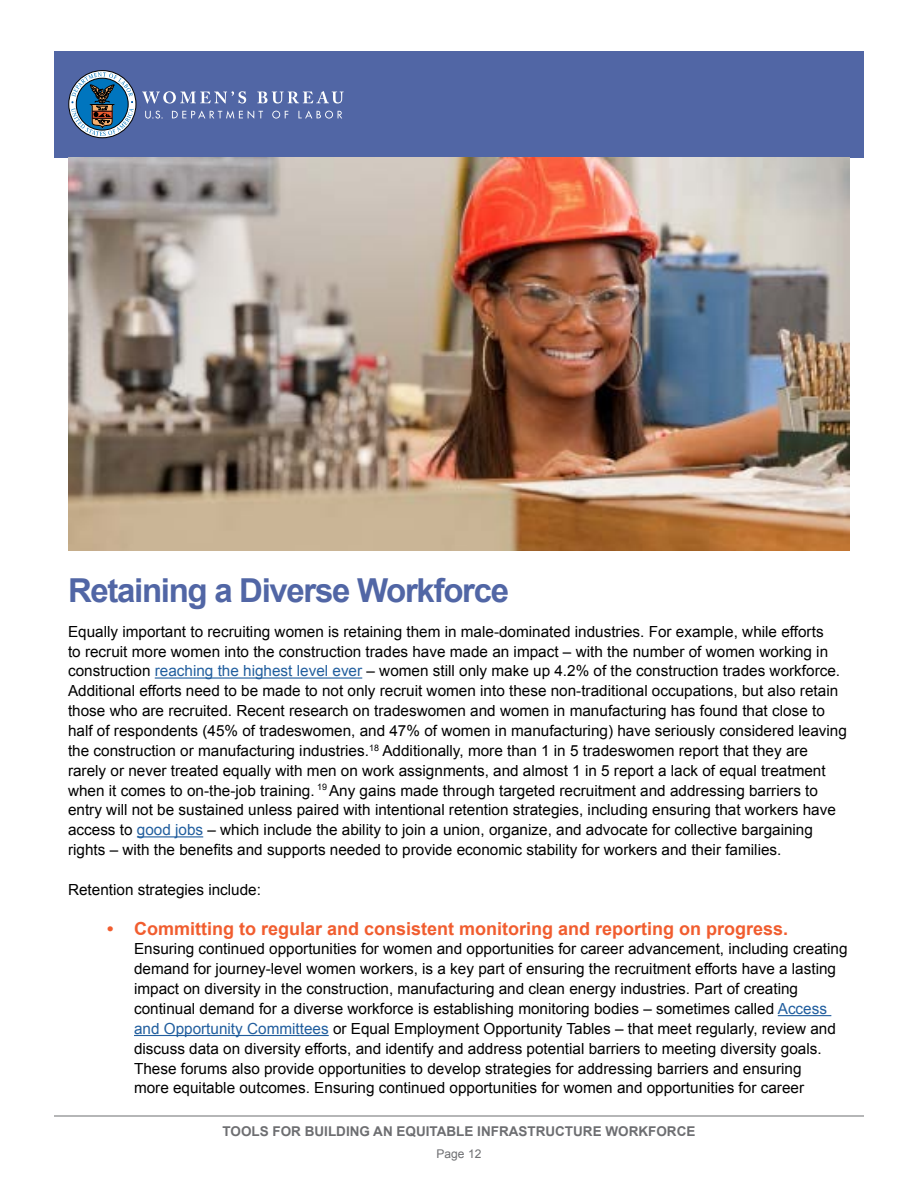
<style>
.page{position:relative;width:918px;height:1188px;background:#fff}
.page>*{position:absolute;margin:0;border:0;box-sizing:border-box;transform-origin:0 0}
.NEW_HEAD_1{font:700 33px "Arial";letter-spacing:-.04em;color:#5166a5}
.t1{font:700 18px "Arial";color:#f15d2f}
.Body_text{font:15.3px/19.8px "Arial";color:#000}
.Main_Title{font:700 13.5px "Arial";color:#6d6e71}
.t2{font:12px "Arial";color:#6d6e71}
.s1{color:#215e9e}
</style>
<div class="page">
<div style="left:54px;top:51px;width:810px;height:107px;background:#5166a5"></div>
<svg style="left:142px;top:91px;width:202px;height:28px"></svg>
<div style="left:68px;top:70px;width:68px;height:68px;border:1px solid #000;border-radius:50%"></div>
<svg style="left:71px;top:72px;width:63px;height:64px;background:#5a82a1"></svg>
<hr style="left:54px;top:1116px;width:810px;height:1px;background:#6d6e71">
<hr style="left:155px;top:677px;width:207px;height:2px;background:#215e9e">
<hr style="left:137px;top:836px;width:66px;height:1px;background:#215e9e">
<hr style="left:778px;top:1015px;width:53px;height:1px;background:#215e9e">
<hr style="left:134px;top:1035px;width:195px;height:1px;background:#215e9e">
<img style="left:68px;top:158px;width:781px;height:393px">
<p class="NEW_HEAD_1" style="left:68px;top:568px;width:443px">Retaining a Diverse Workforce</p>
<p class="Body_text" style="left:68px;top:622px;width:780px">Equally important to recruiting women is retaining them in male-dominated industries. For example, while efforts<br>to recruit more women into the construction trades have made an impact – with the number of women working in construction <span class="s1">reaching the highest level ever</span> – women still only make up 4.2% of the construction trades workforce.<br>Additional efforts need to be made to not only recruit women into these non-traditional occupations, but also retain those who are recruited. Recent research on tradeswomen and women in manufacturing has found that close to half of respondents (45% of tradeswomen, and 47% of women in manufacturing) have seriously considered leaving the construction or manufacturing industries.<sup>18</sup> Additionally, more than 1 in 5 tradeswomen report that they are rarely or never treated equally with men on work assignments, and almost 1 in 5 report a lack of equal treatment when it comes to on-the-job training. <sup>19</sup> Any gains made through targeted recruitment and addressing barriers to entry will not be sustained unless paired with intentional retention strategies, including ensuring that workers have access to <span class="s1">good jobs</span> – which include the ability to join a union, organize, and advocate for collective bargaining rights – with the benefits and supports needed to provide economic stability for workers and their families.</p>
<p class="Body_text" style="left:68px;top:880px;width:195px">Retention strategies include:</p>
<p class="t1" style="left:107px;top:916px;width:683px">• Committing to regular and consistent monitoring and reporting on progress.</p>
<p class="Body_text" style="left:134px;top:939px;width:715px">Ensuring continued opportunities for women and opportunities for career advancement, including creating demand for journey-level women workers, is a key part of ensuring the recruitment efforts have a lasting impact on diversity in the construction, manufacturing and clean energy industries. Part of creating continual demand for a diverse workforce is establishing monitoring bodies – sometimes called <span class="s1">Access and Opportunity Committees</span> or Equal Employment Opportunity Tables – that meet regularly, review and discuss data on diversity efforts, and identify and address potential barriers to meeting diversity goals.<br>These forums also provide opportunities to develop strategies for addressing barriers and ensuring<br>more equitable outcomes. Ensuring continued opportunities for women and opportunities for career</p>
<p class="Main_Title" style="left:223px;top:1123px;width:474px">TOOLS FOR BUILDING AN EQUITABLE INFRASTRUCTURE WORKFORCE</p>
<p class="t2" style="left:437px;top:1146px;width:46px">Page 12</p>
</div>
